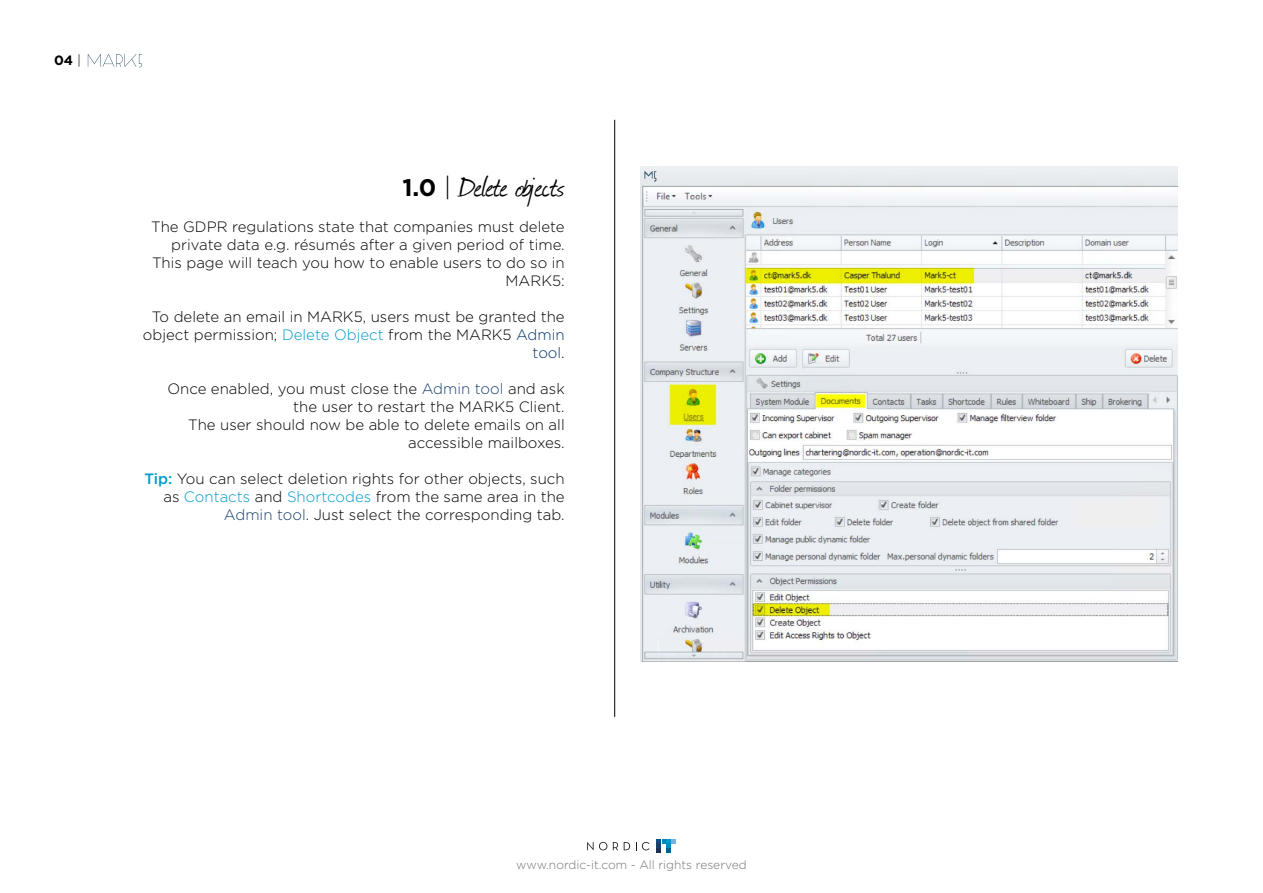
<style>
.page{position:relative;width:1263px;height:893px;background:#fff}
.page>*{position:absolute;margin:0;border:0;box-sizing:border-box;transform-origin:0 0}
.t1{font:34.5px "Journal";letter-spacing:-.03em;color:#000}
.t2{font:300 15px/18px "Gotham";color:#000;text-align:right}
.t3{font:700 13.5px "Gotham";color:#000}
.t4{font:300 12px "Gotham";color:#737373}
.s1{font-weight:300}
.s2{font-family:"Gotham";font-weight:700;font-size:24px}
.s3{font-family:"Gotham";font-weight:300;font-size:25.5px}
.s4{color:#09c}
.s5{color:#036}
.s6{color:#18406c}
.s7{font-weight:500;color:#09c}
</style>
<div class="page">
<svg style="left:88px;top:54px;width:54px;height:14px"></svg>
<svg style="left:656px;top:839px;width:20px;height:14px"></svg>
<svg style="left:587px;top:842px;width:6px;height:8px"></svg>
<svg style="left:599px;top:842px;width:8px;height:8px"></svg>
<svg style="left:613px;top:842px;width:5px;height:8px"></svg>
<svg style="left:624px;top:842px;width:6px;height:8px"></svg>
<svg style="left:636px;top:842px;width:13px;height:8px"></svg>
<hr style="left:614px;top:120px;width:1px;height:597px;background:#000">
<img style="left:640px;top:166px;width:537px;height:495px">
<p class="t3" style="left:54px;top:51px;width:29px">04 <span class="s1">|</span></p>
<h1 class="t1" style="left:402px;top:163px;width:164px"><span class="s2">1.0</span> <span class="s3">|</span> Delete objects</h1>
<p class="t2" style="left:151px;top:218px;width:415px">The GDPR regulations state that companies must delete private data e.g. résumés after a given period of time.<br>This page will teach you how to enable users to do so in MARK5:</p>
<p class="t2" style="left:143px;top:308px;width:423px">To delete an email in MARK5, users must be granted the object permission; <span class="s4">Delete Object</span> from the MARK5 <span class="s5">Admin tool</span>.</p>
<p class="t2" style="left:167px;top:380px;width:399px">Once enabled, you must close the <span class="s6">Admin tool</span> and ask the user to restart the MARK5 Client.<br>The user should now be able to delete emails on all accessible mailboxes.</p>
<p class="t2" style="left:144px;top:470px;width:422px"><span class="s7">Tip:</span> You can select deletion rights for other objects, such as <span class="s4">Contacts</span> and <span class="s4">Shortcodes</span> from the same area in the<br><span class="s6">Admin tool</span>. Just select the corresponding tab.</p>
<p class="t4" style="left:516px;top:857px;width:232px">www.nordic-it.com - All rights reserved</p>
</div>
